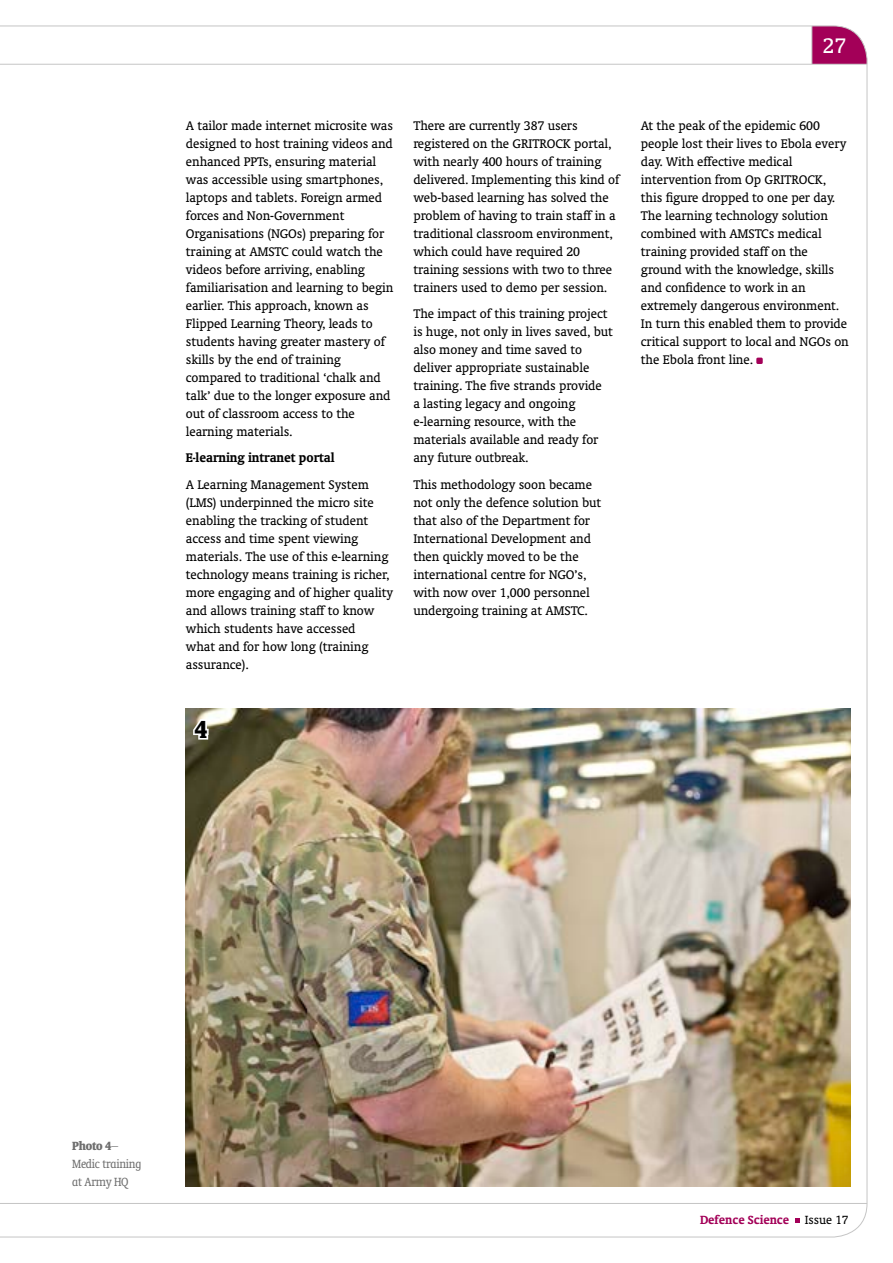
<style>
.page{position:relative;width:893px;height:1263px;background:#fff}
.page>*{position:absolute;margin:0;border:0;box-sizing:border-box;transform-origin:0 0}
.t1{font:700 condensed 27.9px "Oranda BT";color:#000}
.t2{font:24px "Oranda BT";color:#fff}
.t3{font:14.25px/18px "Oranda BT";letter-spacing:-.005em;color:#000}
.t4{font:700 14.25px "Oranda BT";letter-spacing:-.005em;color:#000}
.t5{font:condensed 13.5px/18px "Oranda BT";letter-spacing:-.02em;color:#6e6e6e}
.t6{font:700 13.5px "Oranda BT";letter-spacing:-.005em;color:#a30058}
.s1{font-weight:700}
.s2{font-weight:400;color:#000}
</style>
<div class="page">
<img style="left:0;top:26px;width:867px;height:1211px">
<svg style="left:795px;top:1218px;width:4px;height:4px"></svg>
<h2 class="t2" style="left:823px;top:32px;width:25px">27</h2>
<p class="t3" style="left:186px;top:116px;width:209px">A tailor made internet microsite was designed to host training videos and enhanced PPTs, ensuring material was accessible using smartphones, laptops and tablets. Foreign armed forces and Non-Government Organisations (NGOs) preparing for training at AMSTC could watch the videos before arriving, enabling familiarisation and learning to begin earlier. This approach, known as Flipped Learning Theory, leads to students having greater mastery of skills by the end of training compared to traditional ‘chalk and talk’ due to the longer exposure and out of classroom access to the learning materials.</p>
<p class="t4" style="left:186px;top:450px;width:150px">E-learning intranet portal</p>
<p class="t3" style="left:186px;top:475px;width:209px">A Learning Management System (LMS) underpinned the micro site enabling the tracking of student access and time spent viewing materials. The use of this e-learning technology means training is richer, more engaging and of higher quality and allows training staff to know which students have accessed<br>what and for how long (training assurance).</p>
<h1 class="t1" style="left:194px;top:713px;width:15px">4</h1>
<p class="t3" style="left:413px;top:116px;width:207px">There are currently 387 users registered on the GRITROCK portal, with nearly 400 hours of training delivered. Implementing this kind of web-based learning has solved the problem of having to train staff in a traditional classroom environment, which could have required 20 training sessions with two to three trainers used to demo per session.</p>
<p class="t3" style="left:413px;top:305px;width:201px">The impact of this training project is huge, not only in lives saved, but also money and time saved to deliver appropriate sustainable training. The five strands provide<br>a lasting legacy and ongoing e-learning resource, with the materials available and ready for any future outbreak.</p>
<p class="t3" style="left:413px;top:475px;width:189px">This methodology soon became not only the defence solution but that also of the Department for<br>International Development and then quickly moved to be the international centre for NGO’s, with now over 1,000 personnel undergoing training at AMSTC.</p>
<p class="t3" style="left:641px;top:116px;width:209px">At the peak of the epidemic 600 people lost their lives to Ebola every day. With effective medical intervention from Op GRITROCK, this figure dropped to one per day.<br>The learning technology solution combined with AMSTCs medical training provided staff on the ground with the knowledge, skills and confidence to work in an extremely dangerous environment.<br>In turn this enabled them to provide critical support to local and NGOs on the Ebola front line.</p>
<p class="t5" style="left:72px;top:1137px;width:71px"><span class="s1">Photo 4</span>–<br>Medic training at Army HQ</p>
<p class="t6" style="left:700px;top:1212px;width:150px">Defence Science <span class="s2">Issue 17</span></p>
</div>
